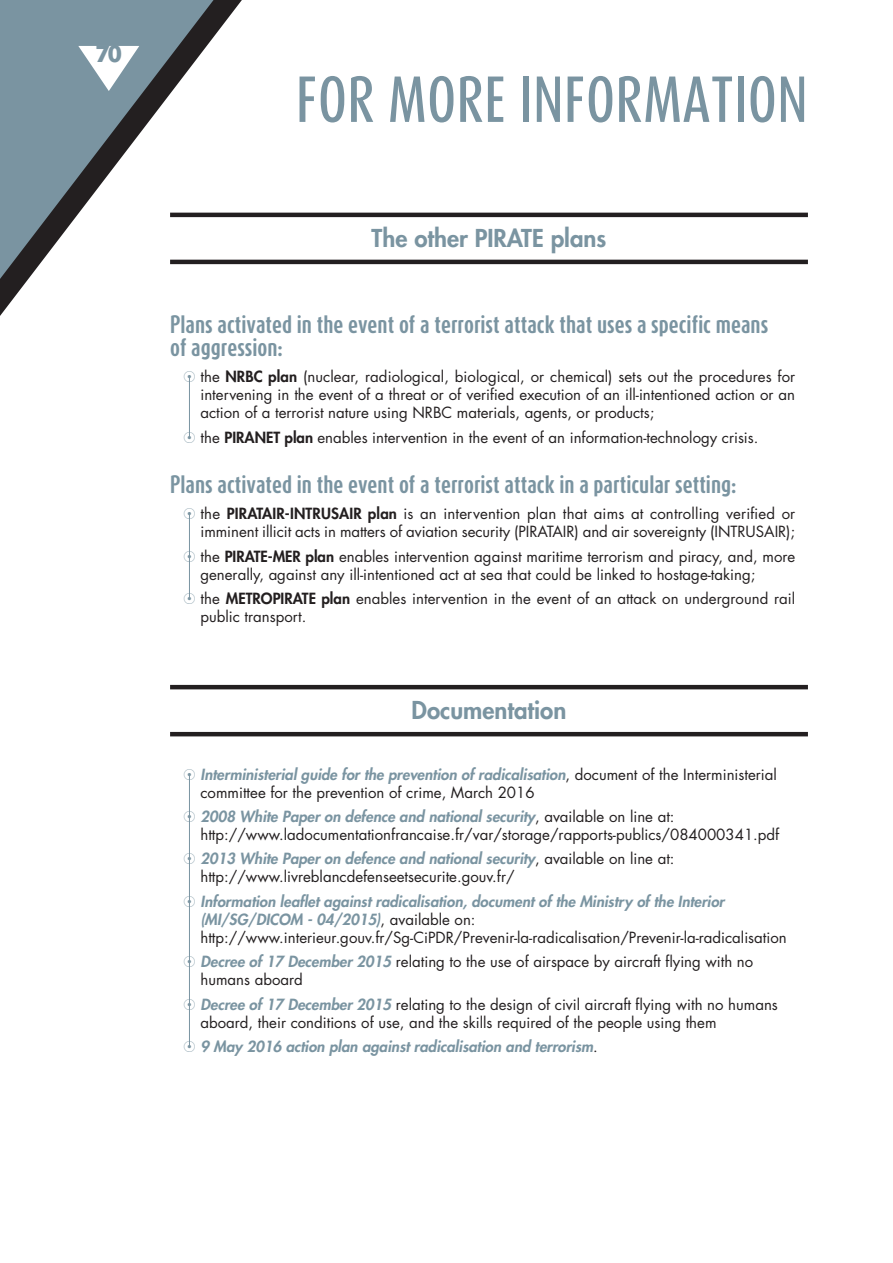
<style>
.page{position:relative;width:893px;height:1263px;background:#fff}
.page>*{position:absolute;margin:0;border:0;box-sizing:border-box;transform-origin:0 0}
.t1{font:500 54px "Dax Compact";letter-spacing:.015em;color:#7a94a1}
.t2{font:800 24px "Futura Std";color:#7a94a1}
.t3{font:700 23.7px "Futura BT";color:#7a94a1}
.t4{font:700 21px/22.5px "Dax Compact";color:#7a94a1}
.t5{font:15px/18px "Futura Std";color:#231f20}
.t6{font:italic 800 15px "Futura Std";color:#7a94a1}
.s1{font-weight:800}
.s2{font-weight:800;font-style:italic;color:#7a94a1}
.s3{font-weight:400;font-style:normal;color:#231f20}
</style>
<div class="page">
<hr style="left:170px;top:213px;width:638px;height:4px;background:#231f20">
<hr style="left:170px;top:260px;width:638px;height:4px;background:#231f20">
<hr style="left:170px;top:685px;width:638px;height:4px;background:#231f20">
<hr style="left:170px;top:732px;width:638px;height:4px;background:#231f20">
<svg style="left:0;top:0;width:289px;height:316px"></svg>
<svg style="left:78px;top:46px;width:61px;height:45px"></svg>
<hr style="left:189px;top:514px;width:1px;height:84px;background:#7a94a1">
<hr style="left:189px;top:775px;width:1px;height:271px;background:#7a94a1">
<hr style="left:189px;top:376px;width:1px;height:62px;background:#7a94a1">
<h3 class="t3" style="left:95px;top:44px;width:29px">70</h3>
<h1 class="t1" style="left:296px;top:65px;width:513px">FOR MORE INFORMATION</h1>
<h2 class="t2" style="left:372px;top:227px;width:236px">The other PIRATE plans</h2>
<h3 class="t4" style="left:170px;top:313px;width:600px">Plans activated in the event of a terrorist attack that uses a specific means of aggression:</h3>
<p class="t5" style="left:200px;top:369px;width:596px;text-align:justify">the <span class="s1">NRBC plan</span> (nuclear, radiological, biological, or chemical) sets out the procedures for intervening in the event of a threat or of verified execution of an ill-intentioned action or an action of a terrorist nature using NRBC materials, agents, or products;</p>
<p class="t5" style="left:201px;top:429px;width:559px">the <span class="s1">PIRANET plan</span> enables intervention in the event of an information-technology crisis.</p>
<h3 class="t4" style="left:170px;top:472px;width:568px">Plans activated in the event of a terrorist attack in a particular setting:</h3>
<p class="t5" style="left:200px;top:506px;width:596px">the <span class="s1">PIRATAIR-INTRUSAIR plan</span> is an intervention plan that aims at controlling verified or imminent illicit acts in matters of aviation security (PIRATAIR) and air sovereignty (INTRUSAIR);</p>
<p class="t5" style="left:200px;top:548px;width:596px">the <span class="s1">PIRATE-MER plan</span> enables intervention against maritime terrorism and piracy, and, more generally, against any ill-intentioned act at sea that could be linked to hostage-taking;</p>
<p class="t5" style="left:200px;top:591px;width:596px">the <span class="s1">METROPIRATE plan</span> enables intervention in the event of an attack on underground rail public transport.</p>
<h2 class="t2" style="left:412px;top:699px;width:156px">Documentation</h2>
<p class="t5" style="left:200px;top:766px;width:578px"><span class="s2">Interministerial guide for the prevention of radicalisation</span>, document of the Interministerial committee for the prevention of crime, March 2016</p>
<p class="t5" style="left:200px;top:809px;width:580px"><span class="s2">2008 White Paper on defence and national security</span>, available on line at: http://www.ladocumentationfrancaise.fr/var/storage/rapports-publics/084000341.pdf</p>
<p class="t5" style="left:200px;top:851px;width:476px"><span class="s2">2013 White Paper on defence and national security</span>, available on line at: http://www.livreblancdefenseetsecurite.gouv.fr/</p>
<p class="t5" style="left:200px;top:894px;width:588px"><span class="s2">Information leaflet against radicalisation, document of the Ministry of the Interior (MI/SG/DICOM - 04/2015)</span>, available on: http://www.interieur.gouv.fr/Sg-CiPDR/Prevenir-la-radicalisation/Prevenir-la-radicalisation</p>
<p class="t5" style="left:200px;top:954px;width:554px"><span class="s2">Decree of 17 December 2015</span> relating to the use of airspace by aircraft flying with no humans aboard</p>
<p class="t5" style="left:200px;top:996px;width:579px"><span class="s2">Decree of 17 December 2015</span> relating to the design of civil aircraft flying with no humans aboard, their conditions of use, and the skills required of the people using them</p>
<p class="t6" style="left:201px;top:1039px;width:399px">9 May 2016 action plan against radicalisation and terrorism<span class="s3">.</span></p>
</div>
